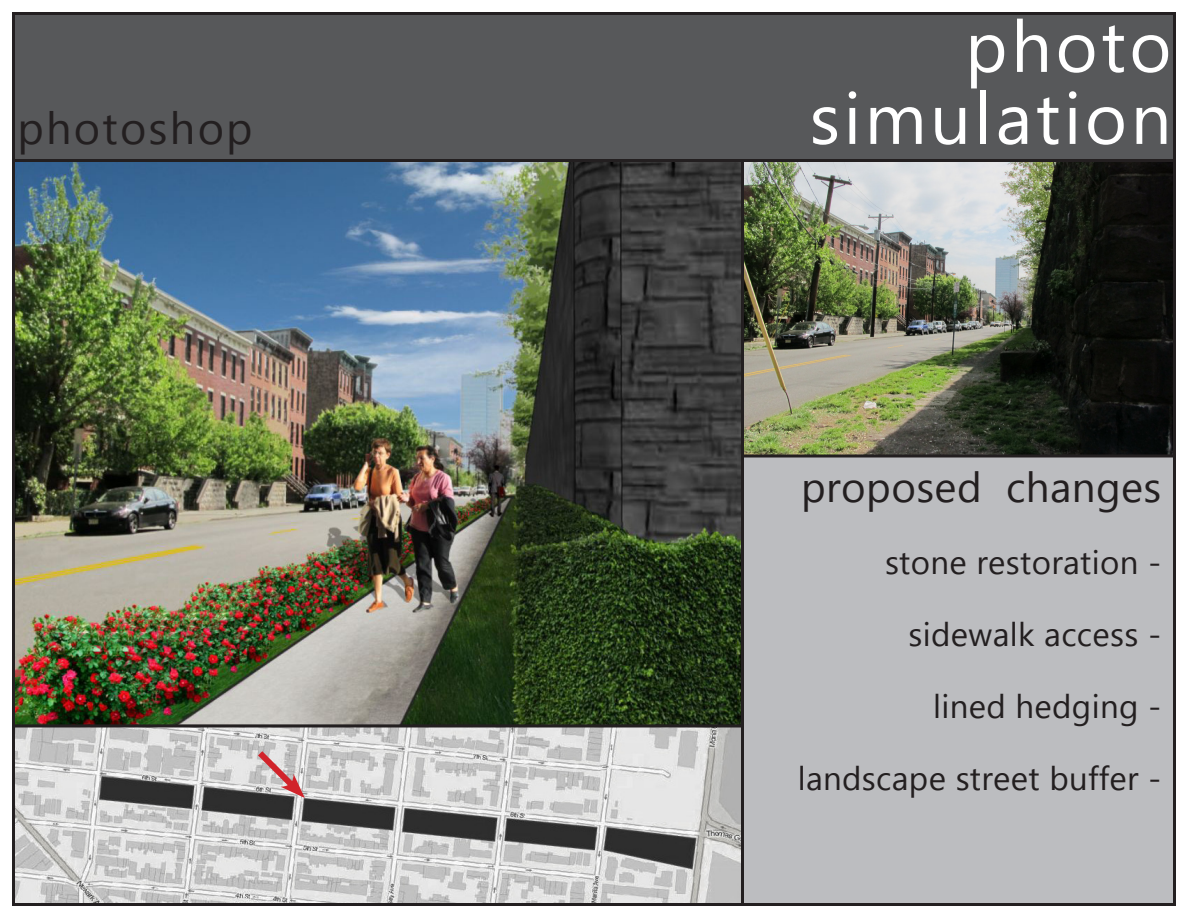
<style>
.page{position:relative;width:1188px;height:918px;background:#fff}
.page>*{position:absolute;margin:0;border:0;box-sizing:border-box;transform-origin:0 0}
.t1{font:72px "Lao UI";letter-spacing:.05em;color:#fff}
.t2{font:45px "Lao UI";letter-spacing:.05em;color:#231f20}
.t3{font:42px "Lao UI";letter-spacing:.01em;color:#231f20}
.t4{font:33px "Lao UI";letter-spacing:.01em;color:#231f20}
</style>
<div class="page">
<div style="left:736px;top:446px;width:438px;height:458px;background:#bcbdc0"></div>
<img style="left:744px;top:162px;width:428px;height:292px">
<div style="left:733px;top:156px;width:443px;height:302px;border:3px solid #231f20"></div>
<img style="left:16px;top:162px;width:724px;height:562px">
<div style="left:14px;top:14px;width:1160px;height:146px;background:#57585a"></div>
<div style="left:12px;top:12px;width:1164px;height:150px;border:3px solid #231f20"></div>
<svg style="left:16px;top:728px;width:724px;height:174px;background:#c1c1c0"></svg>
<div style="left:12px;top:724px;width:732px;height:182px;border:3px solid #231f20"></div>
<svg style="left:252px;top:745px;width:53px;height:53px;background:#c7acad"></svg>
<p class="t2" style="left:17px;top:98px;width:237px">photoshop</p>
<p class="t1" style="left:965px;top:-2px;width:208px">photo</p>
<p class="t1" style="left:810px;top:70px;width:363px">simulation</p>
<p class="t3" style="left:801px;top:459px;width:362px">proposed changes</p>
<p class="t4" style="left:885px;top:540px;width:278px">stone restoration -</p>
<p class="t4" style="left:909px;top:612px;width:254px">sidewalk access -</p>
<p class="t4" style="left:933px;top:684px;width:230px">lined hedging -</p>
<p class="t4" style="left:798px;top:756px;width:365px">landscape street buffer -</p>
</div>
